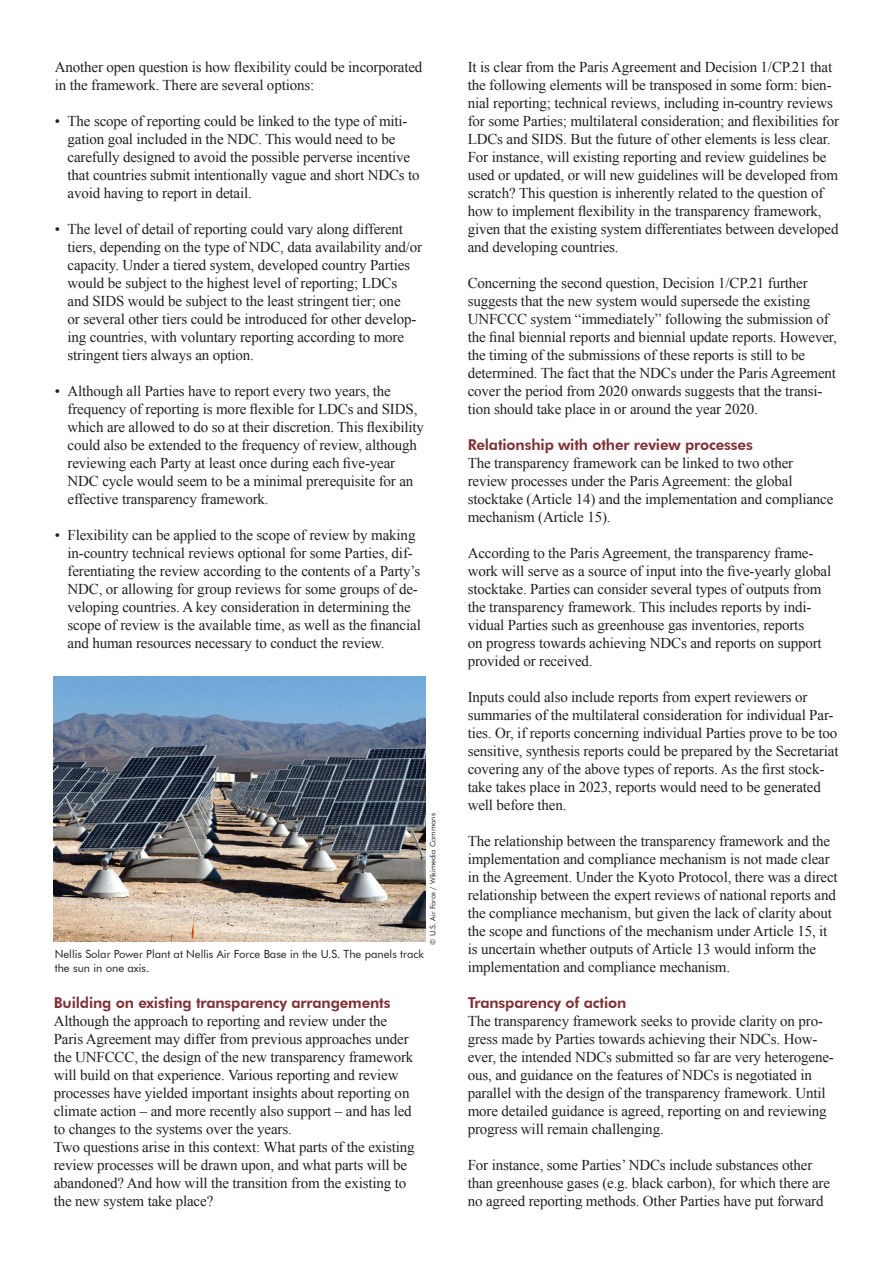
<style>
.page{position:relative;width:893px;height:1263px;background:#fff}
.page>*{position:absolute;margin:0;border:0;box-sizing:border-box;transform-origin:0 0}
.t1{font:15px/18px "Times New Roman";letter-spacing:-.01em;color:#231f20}
.t2{font:800 15px "Futura BT";letter-spacing:-.01em;color:#823033}
.t3{font:11.25px/13.5px "Futura BT";color:#231f20}
.t4{font:7.5px "Futura BT";color:#231f20}
</style>
<div class="page">
<img style="left:54px;top:677px;width:371px;height:265px">
<p class="t1" style="left:55px;top:58px;width:369px">Another open question is how flexibility could be incorporated in the framework. There are several options:</p>
<p class="t1" style="left:68px;top:112px;width:354px;text-indent:-13px">• The scope of reporting could be linked to the type of miti&shy;gation goal included in the NDC. This would need to be carefully designed to avoid the possible perverse incentive that countries submit intentionally vague and short NDCs to avoid having to report in detail.</p>
<p class="t1" style="left:68px;top:220px;width:356px;text-indent:-13px">• The level of detail of reporting could vary along different tiers, depending on the type of NDC, data availability and/or capacity. Under a tiered system, developed country Parties would be subject to the highest level of reporting; LDCs and SIDS would be subject to the least stringent tier; one<br>or several other tiers could be introduced for other develop&shy;ing countries, with voluntary reporting according to more stringent tiers always an option.</p>
<p class="t1" style="left:68px;top:382px;width:358px;text-indent:-13px">• Although all Parties have to report every two years, the frequency of reporting is more flexible for LDCs and SIDS, which are allowed to do so at their discretion. This flexibility could also be extended to the frequency of review, although reviewing each Party at least once during each five-year NDC cycle would seem to be a minimal prerequisite for an effective transparency framework.</p>
<p class="t1" style="left:68px;top:526px;width:355px;text-indent:-13px">• Flexibility can be applied to the scope of review by making in-country technical reviews optional for some Parties, dif&shy;ferentiating the review according to the contents of a Party’s NDC, or allowing for group reviews for some groups of de&shy;veloping countries. A key consideration in determining the scope of review is the available time, as well as the financial and human resources necessary to conduct the review.</p>
<p class="t4" style="left:428px;top:944px;width:133px;rotate:-90deg">© U.S. Air Force / Wikimedia Commons</p>
<p class="t3" style="left:55px;top:947px;width:371px">Nellis Solar Power Plant at Nellis Air Force Base in the U.S. The panels track the sun in one axis.</p>
<p class="t2" style="left:54px;top:994px;width:338px">Building on existing transparency arrangements</p>
<p class="t1" style="left:54px;top:1012px;width:363px">Although the approach to reporting and review under the Paris Agreement may differ from previous approaches under the UNFCCC, the design of the new transparency framework will build on that experience. Various reporting and review processes have yielded important insights about reporting on climate action – and more recently also support – and has led to changes to the systems over the years.<br>Two questions arise in this context: What parts of the existing review processes will be drawn upon, and what parts will be abandoned? And how will the transition from the existing to the new system take place?</p>
<p class="t1" style="left:468px;top:58px;width:373px">It is clear from the Paris Agreement and Decision 1/CP.21 that the following elements will be transposed in some form: bien&shy;nial reporting; technical reviews, including in-country reviews for some Parties; multilateral consideration; and flexibilities for LDCs and SIDS. But the future of other elements is less clear.<br>For instance, will existing reporting and review guidelines be used or updated, or will new guidelines will be developed from scratch? This question is inherently related to the question of how to implement flexibility in the transparency framework, given that the existing system differentiates between developed and developing countries.</p>
<p class="t1" style="left:468px;top:274px;width:371px">Concerning the second question, Decision 1/CP.21 further suggests that the new system would supersede the existing UNFCCC system “immediately” following the submission of the final biennial reports and biennial update reports. However, the timing of the submissions of these reports is still to be determined. The fact that the NDCs under the Paris Agreement cover the period from 2020 onwards suggests that the transi&shy;tion should take place in or around the year 2020.</p>
<p class="t2" style="left:468px;top:436px;width:287px">Relationship with other review processes</p>
<p class="t1" style="left:468px;top:454px;width:367px">The transparency framework can be linked to two other review processes under the Paris Agreement: the global stocktake (Article 14) and the implementation and compliance mechanism (Article 15).</p>
<p class="t1" style="left:468px;top:544px;width:365px">According to the Paris Agreement, the transparency frame&shy;work will serve as a source of input into the five-yearly global stocktake. Parties can consider several types of outputs from the transparency framework. This includes reports by indi&shy;vidual Parties such as greenhouse gas inventories, reports<br>on progress towards achieving NDCs and reports on support provided or received.</p>
<p class="t1" style="left:468px;top:688px;width:372px">Inputs could also include reports from expert reviewers or summaries of the multilateral consideration for individual Par&shy;ties. Or, if reports concerning individual Parties prove to be too sensitive, synthesis reports could be prepared by the Secretariat covering any of the above types of reports. As the first stock&shy;take takes place in 2023, reports would need to be generated well before then.</p>
<p class="t1" style="left:468px;top:832px;width:371px">The relationship between the transparency framework and the implementation and compliance mechanism is not made clear in the Agreement. Under the Kyoto Protocol, there was a direct relationship between the expert reviews of national reports and the compliance mechanism, but given the lack of clarity about the scope and functions of the mechanism under Article 15, it is uncertain whether outputs of Article 13 would inform the implementation and compliance mechanism.</p>
<p class="t2" style="left:468px;top:994px;width:160px">Transparency of action</p>
<p class="t1" style="left:468px;top:1012px;width:368px">The transparency framework seeks to provide clarity on pro&shy;gress made by Parties towards achieving their NDCs. How&shy;ever, the intended NDCs submitted so far are very heterogene&shy;ous, and guidance on the features of NDCs is negotiated in parallel with the design of the transparency framework. Until more detailed guidance is agreed, reporting on and reviewing progress will remain challenging.</p>
<p class="t1" style="left:468px;top:1156px;width:364px">For instance, some Parties’ NDCs include substances other than greenhouse gases (e.g. black carbon), for which there are no agreed reporting methods. Other Parties have put forward</p>
</div>
